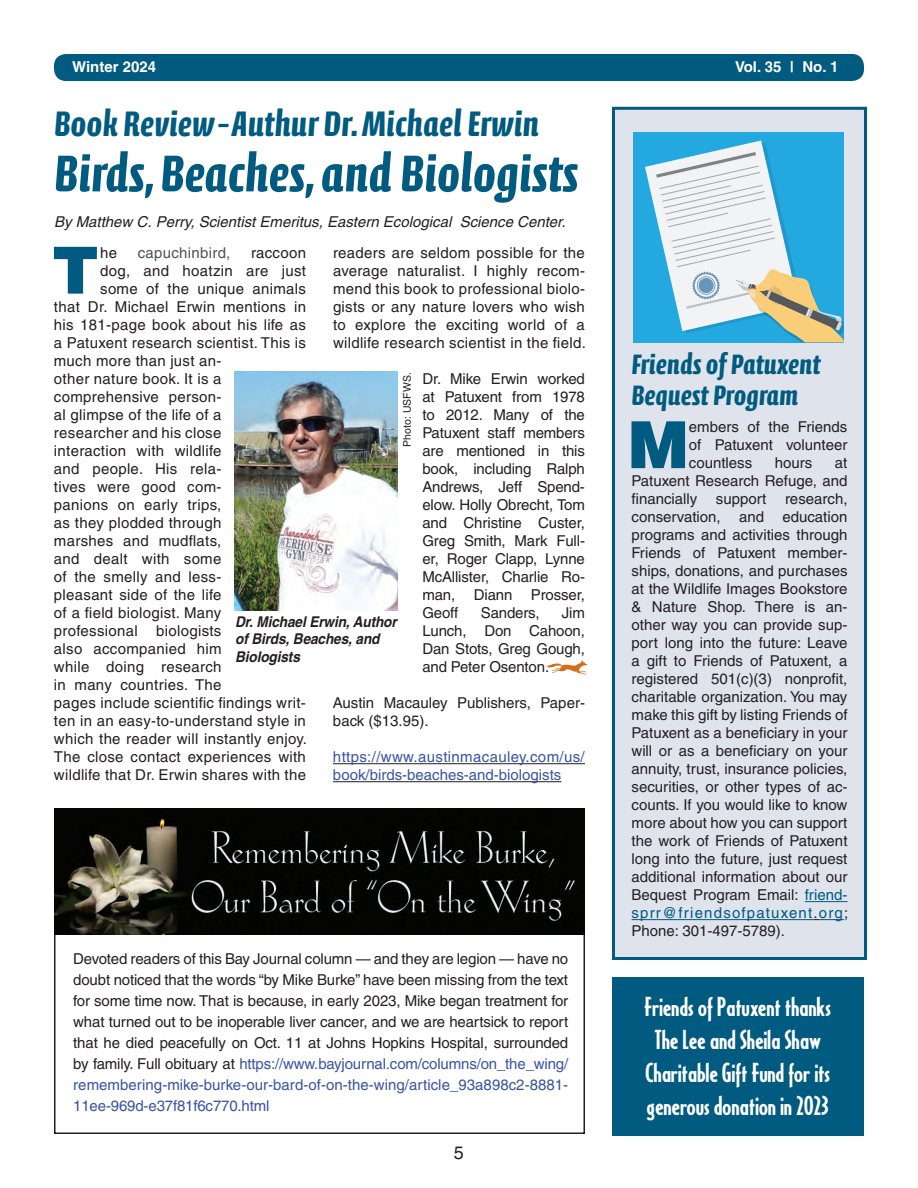
<style>
.page{position:relative;width:918px;height:1188px;background:#fff}
.page>*{position:absolute;margin:0;border:0;box-sizing:border-box;transform-origin:0 0}
.t1{font:900 64.95px "Helvetica";color:#015a7f}
.t2{font:700 52.5px "Calcite Pro";color:#015a7f}
.t3{font:700 36px "Calcite Pro";color:#015a7f}
.t4{font:700 28.5px/31.5px "Calcite Pro";color:#015a7f}
.t5{font:24px/33px "Au Casablanca";letter-spacing:.02em;color:#fff;text-align:center}
.t6{font:18px "Helvetica";color:#231f20}
.t7{font:15px/18px "Helvetica";letter-spacing:.02em;color:#231f20;text-align:justify}
.t8{font:15px/18px "Helvetica";color:#3853a3}
.t9{font:italic 15px "Helvetica";color:#231f20}
.t10{font:15px/18px "Helvetica";color:#231f20}
.t11{font:700 15px "Helvetica";color:#fff}
.t12{font:15px "Helvetica";letter-spacing:.02em;color:#4d5156}
.t13{font:15px "Helvetica";letter-spacing:-.01em;color:#231f20}
.t14{font:italic 700 14.85px/17.9px "Helvetica";letter-spacing:-.01em;color:#231f20;scale:.92 1}
.t15{font:10.5px "Helvetica";letter-spacing:.01em;color:#231f20}
.s1{color:#015a7f}
.s2{color:#3853a3}
</style>
<div class="page">
<div style="left:54px;top:54px;width:810px;height:27px;background:#015a7f;border-radius:12px"></div>
<hr style="left:333px;top:763px;width:252px;height:1px;background:#231f20">
<hr style="left:333px;top:781px;width:228px;height:1px;background:#231f20">
<img style="left:235px;top:372px;width:163px;height:238px">
<div style="left:614px;top:108px;width:252px;height:850px;background:#dfe4ec"></div>
<hr style="left:805px;top:901px;width:43px;height:1px;background:#015a7f">
<hr style="left:632px;top:919px;width:181px;height:1px;background:#015a7f">
<svg style="left:813px;top:919px;width:31px;height:1px"></svg>
<div style="left:612px;top:107px;width:255px;height:853px;border:3px solid #015a7f"></div>
<div style="left:612px;top:977px;width:252px;height:159px;background:#015a7f"></div>
<div style="left:634px;top:132px;width:210px;height:210px;background:#24a8e0"></div>
<svg style="left:645px;top:140px;width:199px;height:202px"></svg>
<svg style="left:547px;top:660px;width:41px;height:15px"></svg>
<img style="left:54px;top:808px;width:531px;height:127px">
<p class="t11" style="left:72px;top:58px;width:86px">Winter 2024</p>
<p class="t11" style="left:735px;top:58px;width:105px">Vol. 35 | No. 1</p>
<h3 class="t3" style="left:54px;top:103px;width:487px">Book Review – Authur Dr. Michael Erwin</h3>
<h2 class="t2" style="left:54px;top:143px;width:526px">Birds, Beaches, and Biologists</h2>
<p class="t9" style="left:54px;top:213px;width:513px">By Matthew C. Perry, Scientist Emeritus, Eastern Ecological Science Center.</p>
<h1 class="t1" style="left:52px;top:228px;width:48px">T</h1>
<p class="t7" style="left:100px;top:243px;width:18px">he</p>
<p class="t12" style="left:138px;top:244px;width:94px">capuchinbird,</p>
<p class="t7" style="left:251px;top:243px;width:57px">raccoon</p>
<p class="t7" style="left:333px;top:244px;width:254px">readers are seldom possible for the average naturalist. I highly recom&shy;mend this book to professional biolo&shy;gists or any nature lovers who wish to explore the exciting world of a wildlife research scientist in the field.</p>
<p class="t7" style="left:422px;top:370px;width:164px">Dr. Mike Erwin worked at Patuxent from 1978 to 2012. Many of the Patuxent staff members are mentioned in this book, including Ralph Andrews, Jeff Spend&shy;elow. Holly Obrecht, Tom and Christine Custer, Greg Smith, Mark Full&shy;er, Roger Clapp, Lynne McAllister, Charlie Ro&shy;man, Diann Prosser, Geoff</p>
<p class="t7" style="left:100px;top:261px;width:207px">dog, and hoatzin are just</p>
<p class="t7" style="left:100px;top:279px;width:207px">some of the unique animals</p>
<p class="t7" style="left:54px;top:297px;width:254px">that Dr. Michael Erwin mentions in</p>
<p class="t7" style="left:54px;top:315px;width:253px">his 181-page book about his life as</p>
<p class="t7" style="left:54px;top:333px;width:253px">a Patuxent research scientist. This is</p>
<p class="t7" style="left:54px;top:351px;width:169px">much more than just an-</p>
<p class="t7" style="left:54px;top:369px;width:169px">other nature book. It is a</p>
<p class="t7" style="left:54px;top:387px;width:169px">comprehensive person-</p>
<p class="t7" style="left:54px;top:405px;width:169px">al glimpse of the life of a</p>
<p class="t7" style="left:54px;top:423px;width:169px">researcher and his close</p>
<p class="t7" style="left:54px;top:441px;width:169px">interaction with wildlife</p>
<p class="t7" style="left:54px;top:459px;width:169px">and people. His rela-</p>
<p class="t7" style="left:54px;top:477px;width:169px">tives were good com-</p>
<p class="t7" style="left:54px;top:495px;width:169px">panions on early trips,</p>
<p class="t7" style="left:54px;top:513px;width:169px">as they plodded through</p>
<p class="t7" style="left:54px;top:531px;width:169px">marshes and mudflats,</p>
<p class="t7" style="left:54px;top:549px;width:169px">and dealt with some</p>
<p class="t7" style="left:54px;top:567px;width:169px">of the smelly and less-</p>
<p class="t7" style="left:54px;top:585px;width:169px">pleasant side of the life</p>
<p class="t7" style="left:54px;top:603px;width:169px">of a field biologist. Many</p>
<p class="t7" style="left:54px;top:621px;width:169px">professional biologists</p>
<p class="t7" style="left:54px;top:639px;width:169px">also accompanied him</p>
<p class="t7" style="left:54px;top:657px;width:169px">while doing research</p>
<p class="t7" style="left:54px;top:675px;width:169px">in many countries. The</p>
<p class="t7" style="left:54px;top:693px;width:253px">pages include scientific findings writ-</p>
<p class="t7" style="left:54px;top:711px;width:253px">ten in an easy-to-understand style in</p>
<p class="t7" style="left:54px;top:729px;width:254px">which the reader will instantly enjoy.</p>
<p class="t7" style="left:54px;top:747px;width:253px">The close contact experiences with</p>
<p class="t7" style="left:54px;top:765px;width:254px">wildlife that Dr. Erwin shares with the</p>
<h3 class="t4" style="left:632px;top:348px;width:190px">Friends of Patuxent<br>Bequest Program</h3>
<h1 class="t1" style="left:628px;top:402px;width:63px">M</h1>
<p class="t7" style="left:689px;top:418px;width:160px">embers of the Friends of Patuxent volunteer countless</p>
<p class="t15" style="left:401px;top:447px;width:76px;rotate:-90deg">Photo: USFWS.</p>
<p class="t7" style="left:775px;top:454px;width:39px">hours</p>
<p class="t7" style="left:632px;top:454px;width:218px;text-indent:203px">at Patuxent Research Refuge, and financially support research, conservation, and education programs and activities through Friends of Patuxent member&shy;ships, donations, and purchases at the Wildlife Images Bookstore &amp; Nature Shop. There is an&shy;other way you can provide sup&shy;port long into the future: Leave a gift to Friends of Patuxent, a registered 501(c)(3) nonprofit, charitable organization. You may make this gift by listing Friends of Patuxent as a beneficiary in your will or as a beneficiary on your annuity, trust, insurance policies, securities, or other types of ac&shy;counts. If you would like to know more about how you can support the work of Friends of Patuxent long into the future, just request additional information about our Bequest Program Email: <span class="s1">friend&shy;sprr@friendsofpatuxent</span>.<span class="s1">org</span>; Phone: 301-497-5789).</p>
<p class="t13" style="left:481px;top:604px;width:60px">Sanders,</p>
<p class="t7" style="left:422px;top:604px;width:164px;text-indent:140px">Jim Lunch, Don Cahoon, Dan Stots, Greg Gough, and Peter Osenton.</p>
<p class="t10" style="left:333px;top:694px;width:253px">Austin Macauley Publishers, Paper&shy;back ($13.95).</p>
<p class="t8" style="left:333px;top:748px;width:253px">https://www.austinmacauley.com/us/ book/birds-beaches-and-biologists</p>
<p class="t14" style="left:235px;top:612px;width:177px">Dr. Michael Erwin, Author of Birds, Beaches, and<br>Biologists</p>
<p class="t7" style="left:73px;top:948px;width:497px;line-height:21px">Devoted readers of this Bay Journal column — and they are legion — have no doubt noticed that the words “by Mike Burke” have been missing from the text for some time now. That is because, in early 2023, Mike began treatment for what turned out to be inoperable liver cancer, and we are heartsick to report that he died peacefully on Oct. 11 at Johns Hopkins Hospital, surrounded by family. Full obituary at <span class="s2">https://www.bayjournal.com/columns/on_the_wing/ remembering-mike-burke-our-bard-of-on-the-wing/article_93a898c2-8881- 11ee-969d-e37f81f6c770.html</span></p>
<p class="t6" style="left:454px;top:1142px;width:12px">5</p>
<h3 class="t5" style="left:645px;top:991px;width:188px">Friends of Patuxent thanks<br>The Lee and Sheila Shaw<br>Charitable Gift Fund for its generous donation in 2023</h3>
</div>
